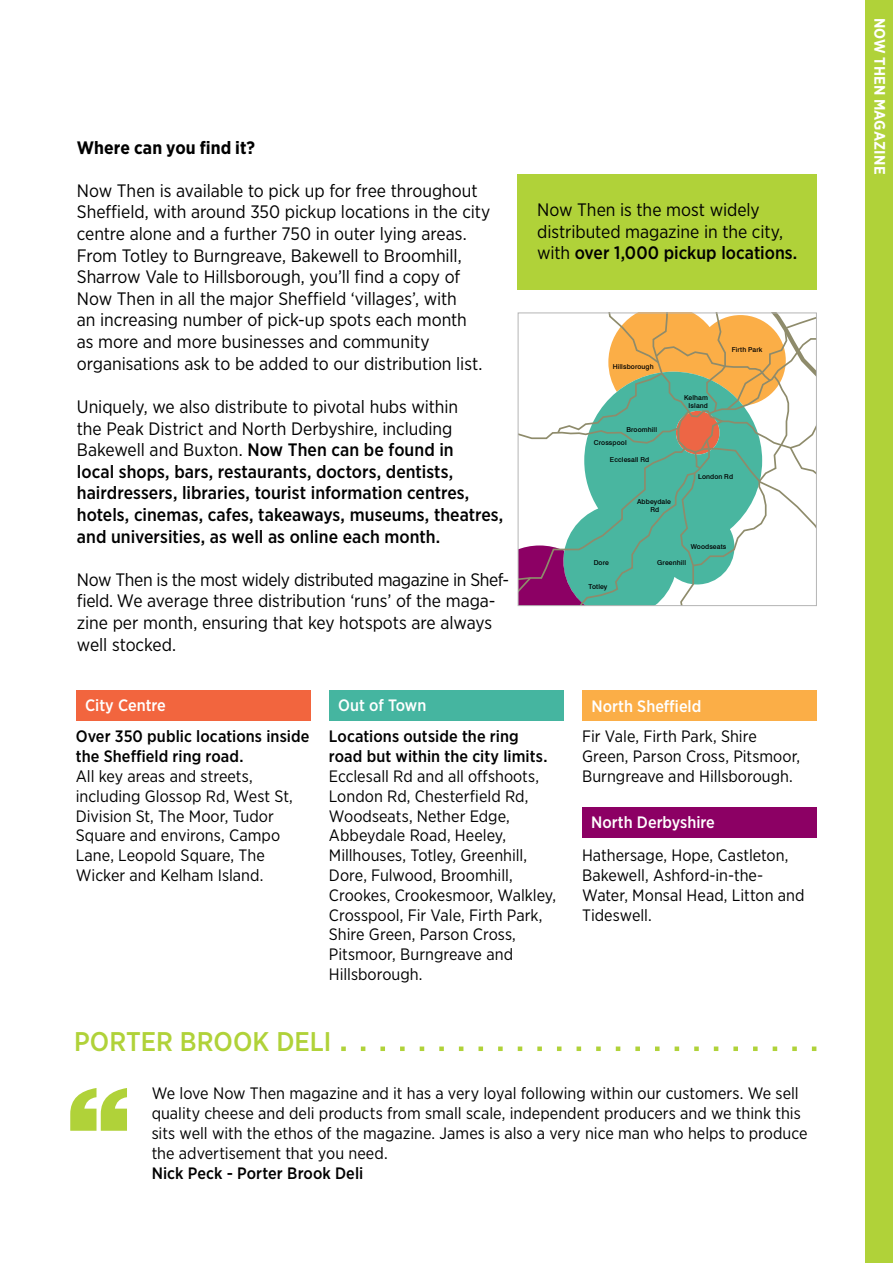
<style>
.page{position:relative;width:893px;height:1263px;background:#fff}
.page>*{position:absolute;margin:0;border:0;box-sizing:border-box;transform-origin:0 0}
.t1{font:500 27px "Gotham Narrow";color:#b0d239}
.t2{font:18px/21.6px "Gotham Narrow";letter-spacing:-.005em;color:#000}
.t3{font:500 18px/21.6px "Gotham Narrow";color:#000}
.t4{font:700 18px "Gotham Narrow";letter-spacing:.005em;color:#000}
.t5{font:16.5px/19.8px "Gotham Narrow";color:#000}
.t6{font:500 16.5px/19.8px "Gotham Narrow";letter-spacing:.005em;color:#000}
.t7{font:500 16.5px "Gotham Narrow";color:#fff}
.t8{font:700 15.15px "Gotham Narrow";letter-spacing:.01em;color:#fff}
.t9{font:500 6.75px/8.1px "Swiss 721 BT";letter-spacing:.015em;color:#000;text-align:center}
.s1{font-weight:400}
.s2{font-weight:500}
</style>
<div class="page">
<div style="left:518px;top:174px;width:299px;height:116px;background:#b0d239"></div>
<div style="left:865px;top:0;width:28px;height:1263px;background:#b0d239"></div>
<svg style="left:520px;top:315px;width:295px;height:289px"></svg>
<div style="left:518px;top:313px;width:299px;height:293px;border:1px solid #b5b5b5"></div>
<svg style="left:70px;top:1088px;width:57px;height:43px"></svg>
<svg style="left:341px;top:1046px;width:475px;height:5px"></svg>
<div style="left:76px;top:690px;width:234px;height:30px;background:#f2653e"></div>
<div style="left:329px;top:690px;width:234px;height:30px;background:#45b5a0"></div>
<div style="left:582px;top:691px;width:235px;height:30px;background:#fbae47"></div>
<div style="left:582px;top:807px;width:234px;height:31px;background:#8c0064"></div>
<p class="t4" style="left:77px;top:136px;width:180px">Where can you find it?</p>
<p class="t2" style="left:77px;top:179px;width:415px">Now Then is available to pick up for free throughout Sheffield, with around 350 pickup locations in the city centre alone and a further 750 in outer lying areas.<br>From Totley to Burngreave, Bakewell to Broomhill, Sharrow Vale to Hillsborough, you’ll find a copy of Now Then in all the major Sheffield ‘villages’, with<br>an increasing number of pick-up spots each month<br>as more and more businesses and community organisations ask to be added to our distribution list.</p>
<p class="t3" style="left:77px;top:395px;width:428px"><span class="s1">Uniquely, we also distribute to pivotal hubs within<br>the Peak District and North Derbyshire, including Bakewell and Buxton.</span> Now Then can be found in<br>local shops, bars, restaurants, doctors, dentists, hairdressers, libraries, tourist information centres, hotels, cinemas, cafes, takeaways, museums, theatres, and universities, as well as online each month.</p>
<p class="t2" style="left:77px;top:568px;width:434px">Now Then is the most widely distributed magazine in Shef&shy;field. We average three distribution ‘runs’ of the maga&shy;zine per month, ensuring that key hotspots are always well stocked.</p>
<p class="t9" style="left:393px;top:537px;width:38px">Hathersage</p>
<p class="t2" style="left:537px;top:199px;width:262px">Now Then is the most widely distributed magazine in the city, with <span class="s2">over 1,000 pickup locations.</span></p>
<p class="t9" style="left:613px;top:362px;width:42px">Hillsborough</p>
<p class="t9" style="left:626px;top:426px;width:32px">Broomhill</p>
<p class="t9" style="left:594px;top:438px;width:34px">Crosspool</p>
<p class="t9" style="left:610px;top:455px;width:41px">Ecclesall Rd</p>
<p class="t9" style="left:637px;top:497px;width:35px">Abbeydale<br>Rd</p>
<p class="t9" style="left:684px;top:393px;width:25px;text-align:right">Kelham<br>Island</p>
<p class="t9" style="left:732px;top:345px;width:32px">Firth Park</p>
<p class="t9" style="left:698px;top:473px;width:37px">London Rd</p>
<p class="t9" style="left:691px;top:543px;width:37px">Woodseats</p>
<p class="t9" style="left:594px;top:559px;width:17px">Dore</p>
<p class="t9" style="left:657px;top:559px;width:30px">Greenhill</p>
<p class="t9" style="left:589px;top:582px;width:20px">Totley</p>
<p class="t7" style="left:85px;top:695px;width:82px">City Centre</p>
<p class="t7" style="left:338px;top:695px;width:90px">Out of Town</p>
<p class="t7" style="left:592px;top:695px;width:111px">North Sheffield</p>
<p class="t6" style="left:76px;top:726px;width:235px">Over 350 public locations inside the Sheffield ring road.</p>
<p class="t5" style="left:76px;top:766px;width:218px">All key areas and streets, including Glossop Rd, West St,<br>Division St, The Moor, Tudor<br>Square and environs, Campo<br>Lane, Leopold Square, The<br>Wicker and Kelham Island.</p>
<p class="t6" style="left:329px;top:726px;width:220px">Locations outside the ring road but within the city limits.</p>
<p class="t5" style="left:329px;top:766px;width:229px">Ecclesall Rd and all offshoots,<br>London Rd, Chesterfield Rd,<br>Woodseats, Nether Edge,<br>Abbeydale Road, Heeley,<br>Millhouses, Totley, Greenhill,<br>Dore, Fulwood, Broomhill,<br>Crookes, Crookesmoor, Walkley,<br>Crosspool, Fir Vale, Firth Park,<br>Shire Green, Parson Cross,<br>Pitsmoor, Burngreave and<br>Hillsborough.</p>
<h1 class="t1" style="left:74px;top:1024px;width:259px">PORTER BROOK DELI</h1>
<p class="t5" style="left:582px;top:726px;width:220px">Fir Vale, Firth Park, Shire<br>Green, Parson Cross, Pitsmoor,<br>Burngreave and Hillsborough.</p>
<p class="t7" style="left:591px;top:812px;width:125px">North Derbyshire</p>
<p class="t5" style="left:582px;top:845px;width:224px">Hathersage, Hope, Castleton,<br>Bakewell, Ashford-in-the-<br>Water, Monsal Head, Litton and<br>Tideswell.</p>
<p class="t5" style="left:152px;top:1083px;width:657px">We love Now Then magazine and it has a very loyal following within our customers. We sell quality cheese and deli products from small scale, independent producers and we think this sits well with the ethos of the magazine. James is also a very nice man who helps to produce the advertisement that you need.</p>
<p class="t6" style="left:152px;top:1163px;width:213px">Nick Peck - Porter Brook Deli</p>
<p class="t8" style="left:889px;top:18px;width:158px;rotate:90deg">NOW THEN MAGAZINE</p>
</div>
